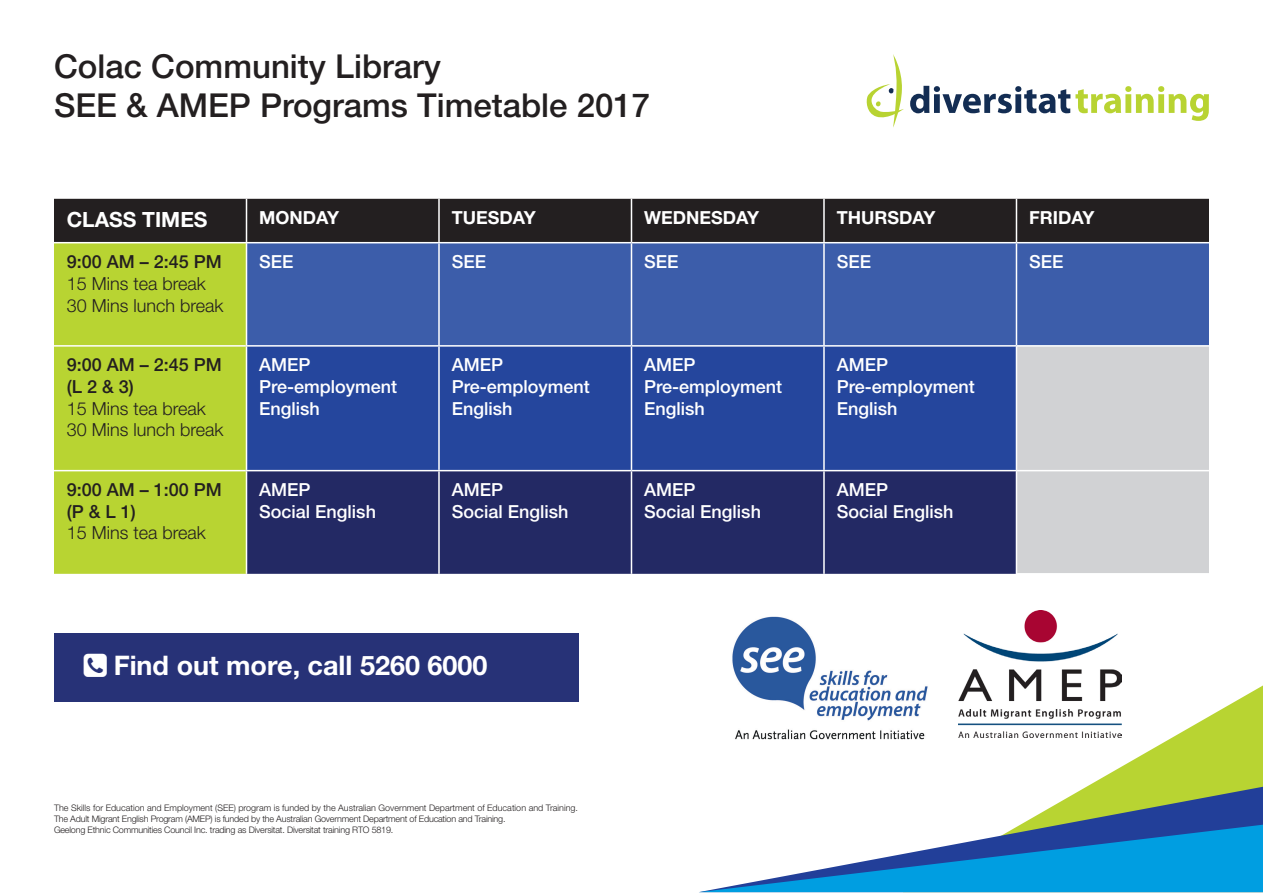
<style>
.page{position:relative;width:1263px;height:893px;background:#fff}
.page>*{position:absolute;margin:0;border:0;box-sizing:border-box;transform-origin:0 0}
.t1{font:500 33px/39.6px "Helvetica Neue LT Std";color:#231f20}
.t2{font:700 27px "Helvetica Neue LT Std";color:#fff}
.t3{font:700 21px "Helvetica Neue LT Std";color:#fff}
.t4{font:500 18px/21.6px "Helvetica Neue LT Std";color:#fff}
.t5{font:300 18px "Helvetica Neue LT Std";color:#231f20}
.t6{font:500 18px/21.6px "Helvetica Neue LT Std";color:#231f20}
.t7{font:700 18px "Helvetica Neue LT Std";color:#fff}
.Body{font:300 9px "Helvetica Neue LT Std";letter-spacing:-.02em;color:#231f20}
.Body-2{font:300 9px "Helvetica Neue LT Std";color:#231f20}
</style>
<div class="page">
<svg style="left:958px;top:685px;width:305px;height:102px"></svg>
<div style="left:54px;top:199px;width:1155px;height:43px;background:#231f20"></div>
<div style="left:54px;top:243px;width:192px;height:331px;background:#b8d432"></div>
<div style="left:247px;top:243px;width:962px;height:102px;background:#3c5daa"></div>
<div style="left:247px;top:347px;width:769px;height:123px;background:#25469d"></div>
<div style="left:1016px;top:346px;width:193px;height:125px;background:#d1d2d4"></div>
<div style="left:247px;top:471px;width:769px;height:103px;background:#232964"></div>
<div style="left:1016px;top:471px;width:193px;height:103px;background:#d1d2d4"></div>
<hr style="left:246px;top:199px;width:1px;height:43px;background:#fff">
<hr style="left:438px;top:199px;width:2px;height:43px;background:#fff">
<hr style="left:631px;top:199px;width:1px;height:43px;background:#fff">
<hr style="left:823px;top:199px;width:2px;height:43px;background:#fff">
<hr style="left:1016px;top:199px;width:1px;height:43px;background:#fff">
<hr style="left:438px;top:243px;width:2px;height:102px;background:#fff">
<hr style="left:631px;top:243px;width:1px;height:102px;background:#fff">
<hr style="left:823px;top:243px;width:2px;height:102px;background:#fff">
<hr style="left:1016px;top:243px;width:1px;height:102px;background:#fff">
<hr style="left:54px;top:345px;width:192px;height:2px;background:#fff">
<hr style="left:438px;top:347px;width:2px;height:123px;background:#fff">
<hr style="left:631px;top:347px;width:1px;height:123px;background:#fff">
<hr style="left:823px;top:347px;width:2px;height:123px;background:#fff">
<hr style="left:1016px;top:347px;width:1px;height:123px;background:#fff">
<hr style="left:54px;top:470px;width:192px;height:1px;background:#fff">
<hr style="left:438px;top:471px;width:2px;height:103px;background:#fff">
<hr style="left:631px;top:471px;width:1px;height:103px;background:#fff">
<hr style="left:823px;top:471px;width:2px;height:103px;background:#fff">
<hr style="left:1016px;top:345px;width:193px;height:2px;background:#fff">
<hr style="left:1016px;top:471px;width:1px;height:102px;background:#fff">
<hr style="left:1016px;top:470px;width:193px;height:1px;background:#fff">
<hr style="left:1016px;top:573px;width:193px;height:2px;background:#fff">
<img style="left:958px;top:611px;width:163px;height:126px">
<img style="left:732px;top:616px;width:196px;height:124px">
<svg style="left:910px;top:86px;width:299px;height:35px"></svg>
<svg style="left:867px;top:54px;width:37px;height:74px"></svg>
<div style="left:54px;top:634px;width:524px;height:68px;background:#273277"></div>
<svg style="left:1020px;top:787px;width:243px;height:38px;background:#819a79"></svg>
<svg style="left:700px;top:825px;width:563px;height:67px"></svg>
<p class="t1" style="left:54px;top:46px;width:598px">Colac Community Library<br>SEE &amp; AMEP Programs Timetable 2017</p>
<p class="t3" style="left:67px;top:206px;width:142px">CLASS TIMES</p>
<p class="t7" style="left:259px;top:207px;width:82px">MONDAY</p>
<p class="t7" style="left:452px;top:207px;width:86px">TUESDAY</p>
<p class="t7" style="left:644px;top:207px;width:117px">WEDNESDAY</p>
<p class="t7" style="left:837px;top:207px;width:100px">THURSDAY</p>
<p class="t7" style="left:1029px;top:207px;width:67px">FRIDAY</p>
<p class="t6" style="left:67px;top:251px;width:157px">9:00 AM – 2:45 PM</p>
<p class="t5" style="left:67px;top:272px;width:141px">15 Mins tea break</p>
<p class="t5" style="left:67px;top:294px;width:158px">30 Mins lunch break</p>
<p class="t4" style="left:259px;top:251px;width:36px">SEE</p>
<p class="t4" style="left:452px;top:251px;width:36px">SEE</p>
<p class="t4" style="left:644px;top:251px;width:36px">SEE</p>
<p class="t4" style="left:837px;top:251px;width:36px">SEE</p>
<p class="t4" style="left:1029px;top:251px;width:36px">SEE</p>
<p class="t6" style="left:67px;top:354px;width:157px">9:00 AM – 2:45 PM (L 2 &amp; 3)</p>
<p class="t5" style="left:67px;top:397px;width:141px">15 Mins tea break</p>
<p class="t5" style="left:67px;top:419px;width:158px">30 Mins lunch break</p>
<p class="t6" style="left:67px;top:479px;width:157px">9:00 AM – 1:00 PM (P &amp; L 1)</p>
<p class="t5" style="left:67px;top:522px;width:141px">15 Mins tea break</p>
<p class="t4" style="left:259px;top:354px;width:53px">AMEP</p>
<p class="t4" style="left:259px;top:376px;width:140px">Pre-employment<br>English</p>
<p class="t4" style="left:259px;top:479px;width:53px">AMEP</p>
<p class="t4" style="left:259px;top:500px;width:118px">Social English</p>
<p class="t4" style="left:452px;top:354px;width:53px">AMEP</p>
<p class="t4" style="left:452px;top:376px;width:140px">Pre-employment<br>English</p>
<p class="t4" style="left:452px;top:479px;width:53px">AMEP</p>
<p class="t4" style="left:452px;top:500px;width:118px">Social English</p>
<p class="t2" style="left:114px;top:649px;width:375px">Find out more, call 5260 6000</p>
<p class="Body-2" style="left:54px;top:803px;width:525px">The Skills for Education and Employment (SEE) program is funded by the Australian Government Department of Education and Training.</p>
<p class="Body" style="left:54px;top:813px;width:453px">The Adult Migrant English Program (AMEP) is funded by the Australian Government Department of Education and Training.</p>
<p class="Body" style="left:54px;top:824px;width:341px">Geelong Ethnic Communities Council Inc. trading as Diversitat. Diversitat training RTO 5819.</p>
<p class="t4" style="left:644px;top:354px;width:53px">AMEP</p>
<p class="t4" style="left:644px;top:376px;width:140px">Pre-employment<br>English</p>
<p class="t4" style="left:644px;top:479px;width:53px">AMEP</p>
<p class="t4" style="left:644px;top:500px;width:118px">Social English</p>
<p class="t4" style="left:837px;top:354px;width:53px">AMEP</p>
<p class="t4" style="left:837px;top:376px;width:140px">Pre-employment<br>English</p>
<p class="t4" style="left:837px;top:479px;width:53px">AMEP</p>
<p class="t4" style="left:837px;top:500px;width:118px">Social English</p>
</div>
